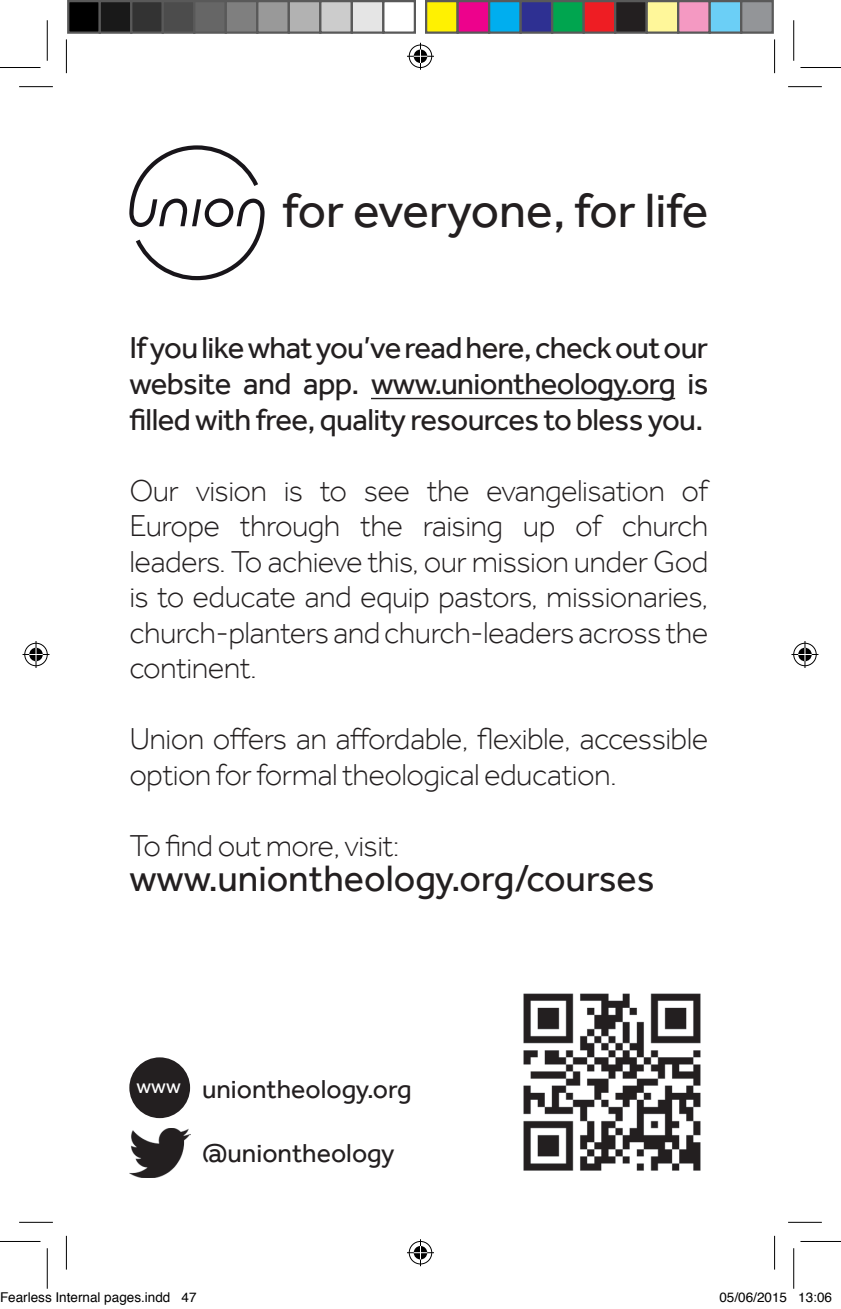
<style>
.page{position:relative;width:841px;height:1309px;background:#fff}
.page>*{position:absolute;margin:0;border:0;box-sizing:border-box;transform-origin:0 0}
.t1{font:49.5px "Effra";color:#231f20}
.t2{font:37.8px "Effra";color:#231f20}
.t3{font:300 31.05px/35.6px "Effra";letter-spacing:-.02em;color:#231f20;text-align:justify}
.t4{font:31.05px/35.6px "Effra";letter-spacing:-.02em;color:#231f20;text-align:justify}
.t5{font:26.55px "Effra";color:#231f20}
.t6{font:20.47px "Effra";color:#fff}
.t7{font:13.5px "Helvetica";color:#000}
</style>
<div class="page">
<hr style="left:371px;top:398px;width:304px;height:1px;background:#231f20">
<svg style="left:129px;top:145px;width:136px;height:135px"></svg>
<img style="left:129px;top:1128px;width:61px;height:49px">
<div style="left:129px;top:1057px;width:61px;height:61px;background:#231f20;border-radius:50%"></div>
<img style="left:523px;top:993px;width:178px;height:178px">
<hr style="left:19px;top:86px;width:34px;height:1px;background:#000">
<hr style="left:788px;top:86px;width:34px;height:1px;background:#000">
<hr style="left:19px;top:1222px;width:34px;height:1px;background:#000">
<hr style="left:788px;top:1222px;width:34px;height:1px;background:#000">
<hr style="left:66px;top:39px;width:1px;height:34px;background:#000">
<hr style="left:66px;top:1235px;width:1px;height:34px;background:#000">
<hr style="left:774px;top:39px;width:1px;height:34px;background:#000">
<hr style="left:774px;top:1235px;width:1px;height:34px;background:#000">
<hr style="left:0;top:67px;width:40px;height:1px;background:#000">
<hr style="left:800px;top:67px;width:41px;height:1px;background:#000">
<hr style="left:0;top:1241px;width:40px;height:1px;background:#000">
<hr style="left:800px;top:1241px;width:41px;height:1px;background:#000">
<hr style="left:47px;top:20px;width:1px;height:41px;background:#000">
<hr style="left:47px;top:1248px;width:1px;height:40px;background:#000">
<hr style="left:793px;top:20px;width:1px;height:41px;background:#000">
<hr style="left:793px;top:1248px;width:1px;height:40px;background:#000">
<svg style="left:407px;top:43px;width:27px;height:27px"></svg>
<svg style="left:407px;top:1239px;width:27px;height:27px"></svg>
<svg style="left:23px;top:641px;width:27px;height:27px"></svg>
<svg style="left:791px;top:641px;width:27px;height:27px"></svg>
<div style="left:68px;top:1px;width:32px;height:32px;background:#000"></div>
<div style="left:67px;top:0;width:34px;height:34px;border:2px solid #595959"></div>
<div style="left:100px;top:1px;width:31px;height:32px;background:#191919"></div>
<div style="left:99px;top:0;width:33px;height:34px;border:2px solid #595959"></div>
<div style="left:131px;top:1px;width:32px;height:32px;background:#333"></div>
<div style="left:130px;top:0;width:34px;height:34px;border:2px solid #595959"></div>
<div style="left:163px;top:1px;width:31px;height:32px;background:#4c4c4c"></div>
<div style="left:162px;top:0;width:33px;height:34px;border:2px solid #595959"></div>
<div style="left:194px;top:1px;width:32px;height:32px;background:#666"></div>
<div style="left:193px;top:0;width:34px;height:34px;border:2px solid #595959"></div>
<div style="left:226px;top:1px;width:31px;height:32px;background:#7f7f7f"></div>
<div style="left:225px;top:0;width:33px;height:34px;border:2px solid #595959"></div>
<div style="left:257px;top:1px;width:32px;height:32px;background:#999"></div>
<div style="left:256px;top:0;width:34px;height:34px;border:2px solid #595959"></div>
<div style="left:289px;top:1px;width:31px;height:32px;background:#b2b2b2"></div>
<div style="left:288px;top:0;width:33px;height:34px;border:2px solid #595959"></div>
<div style="left:320px;top:1px;width:32px;height:32px;background:#ccc"></div>
<div style="left:319px;top:0;width:34px;height:34px;border:2px solid #595959"></div>
<div style="left:352px;top:1px;width:31px;height:32px;background:#e5e5e5"></div>
<div style="left:351px;top:0;width:33px;height:34px;border:2px solid #595959"></div>
<div style="left:382px;top:0;width:34px;height:34px;border:2px solid #595959"></div>
<div style="left:426px;top:1px;width:31px;height:32px;background:#fff101"></div>
<div style="left:425px;top:0;width:34px;height:34px;border:2px solid #595959"></div>
<div style="left:457px;top:1px;width:32px;height:32px;background:#ed028c"></div>
<div style="left:456px;top:0;width:34px;height:34px;border:2px solid #595959"></div>
<div style="left:489px;top:1px;width:31px;height:32px;background:#00aeef"></div>
<div style="left:488px;top:0;width:34px;height:34px;border:2px solid #595959"></div>
<div style="left:520px;top:1px;width:32px;height:32px;background:#2e3092"></div>
<div style="left:519px;top:0;width:34px;height:34px;border:2px solid #595959"></div>
<div style="left:552px;top:1px;width:31px;height:32px;background:#00a54f"></div>
<div style="left:551px;top:0;width:34px;height:34px;border:2px solid #595959"></div>
<div style="left:583px;top:1px;width:32px;height:32px;background:#ee1d23"></div>
<div style="left:582px;top:0;width:34px;height:34px;border:2px solid #595959"></div>
<div style="left:615px;top:1px;width:31px;height:32px;background:#231f20"></div>
<div style="left:614px;top:0;width:34px;height:34px;border:2px solid #595959"></div>
<div style="left:646px;top:1px;width:32px;height:32px;background:#fff79a"></div>
<div style="left:645px;top:0;width:34px;height:34px;border:2px solid #595959"></div>
<div style="left:678px;top:1px;width:31px;height:32px;background:#f499c2"></div>
<div style="left:677px;top:0;width:34px;height:34px;border:2px solid #595959"></div>
<div style="left:709px;top:1px;width:32px;height:32px;background:#6bcff6"></div>
<div style="left:708px;top:0;width:34px;height:34px;border:2px solid #595959"></div>
<div style="left:741px;top:1px;width:31px;height:32px;background:#939598"></div>
<div style="left:740px;top:0;width:34px;height:34px;border:2px solid #595959"></div>
<h1 class="t1" style="left:283px;top:179px;width:427px">for everyone, for life</h1>
<p class="t4" style="left:129px;top:330px;width:580px">If you like what you’ve read here, check out our website and app. www.uniontheology.org is filled with free, quality resources to bless you.</p>
<p class="t3" style="left:129px;top:472px;width:580px">Our vision is to see the evangelisation of Europe through the raising up of church leaders. To achieve this, our mission under God is to educate and equip pastors, missionaries, church-planters and church-leaders across the continent.</p>
<p class="t3" style="left:129px;top:720px;width:580px">Union offers an affordable, flexible, accessible option for formal theological education.</p>
<p class="t3" style="left:129px;top:827px;width:272px">To find out more, visit:</p>
<p class="t2" style="left:129px;top:855px;width:527px">www.uniontheology.org/courses</p>
<p class="t6" style="left:136px;top:1073px;width:46px">www</p>
<p class="t5" style="left:202px;top:1072px;width:211px">uniontheology.org</p>
<p class="t5" style="left:202px;top:1136px;width:194px">@uniontheology</p>
<p class="t7" style="left:0;top:1291px;width:198px">Fearless Internal pages.indd 47</p>
<p class="t7" style="left:719px;top:1291px;width:114px">05/06/2015 13:06</p>
</div>
